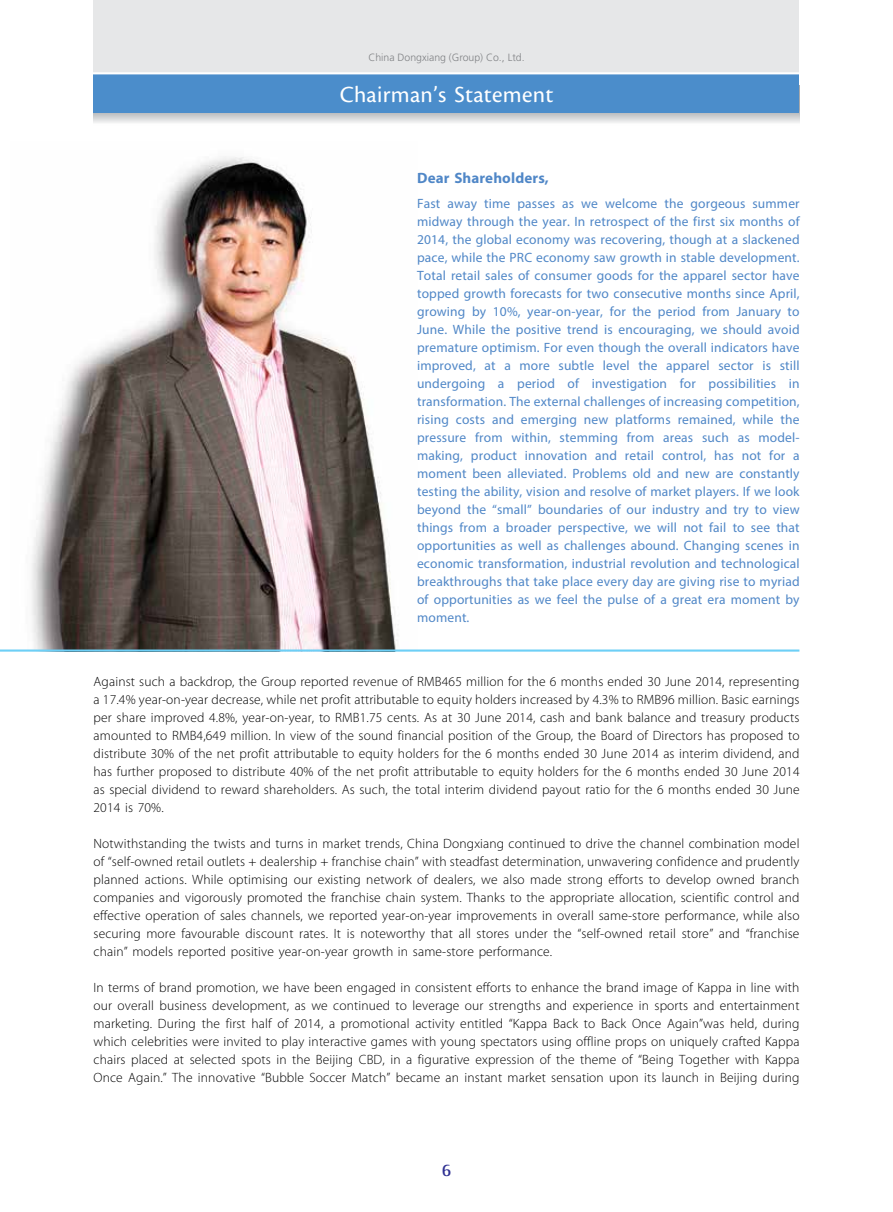
<style>
.page{position:relative;width:893px;height:1212px;background:#fff}
.page>*{position:absolute;margin:0;border:0;box-sizing:border-box;transform-origin:0 0}
.t1{font:24px "Cronos Pro";letter-spacing:.01em;color:#fff}
.t2{font:700 18px "Rotis Semi Serif Std";color:#2e3092}
.t3{font:700 15px "Myriad Pro";letter-spacing:.01em;color:#5087c7}
.t4{font:300 13.5px/18px "Myriad Pro";letter-spacing:.01em;color:#000;text-align:justify}
.t5{font:13.5px/18px "Myriad Pro";letter-spacing:.01em;color:#5087c7;text-align:justify}
.t6{font:300 10.5px "Frutiger LT Std";color:#808285}
</style>
<div class="page">
<svg style="left:94px;top:113px;width:705px;height:10px;background:#d6d7d9"></svg>
<div style="left:94px;top:0;width:705px;height:113px;background:#e6e7e8"></div>
<div style="left:94px;top:73px;width:705px;height:40px;background:#4b8dcb"></div>
<hr style="left:66px;top:72px;width:755px;height:2px;background:#fff">
<img style="left:31px;top:156px;width:367px;height:493px">
<hr style="left:0;top:649px;width:799px;height:3px;background:#6dcff6">
<p class="t6" style="left:368px;top:51px;width:158px">China Dongxiang (Group) Co., Ltd.</p>
<h1 class="t1" style="left:340px;top:80px;width:215px">Chairman’s Statement</h1>
<p class="t3" style="left:417px;top:168px;width:133px">Dear Shareholders,</p>
<p class="t5" style="left:417px;top:194px;width:384px">Fast away time passes as we welcome the gorgeous summer midway through the year. In retrospect of the first six months of 2014, the global economy was recovering, though at a slackened pace, while the PRC economy saw growth in stable development.<br>Total retail sales of consumer goods for the apparel sector have topped growth forecasts for two consecutive months since April, growing by 10%, year-on-year, for the period from January to June. While the positive trend is encouraging, we should avoid premature optimism. For even though the overall indicators have improved, at a more subtle level the apparel sector is still undergoing a period of investigation for possibilities in transformation. The external challenges of increasing competition, rising costs and emerging new platforms remained, while the pressure from within, stemming from areas such as model&shy;making, product innovation and retail control, has not for a moment been alleviated. Problems old and new are constantly testing the ability, vision and resolve of market players. If we look beyond the “small” boundaries of our industry and try to view things from a broader perspective, we will not fail to see that opportunities as well as challenges abound. Changing scenes in economic transformation, industrial revolution and technological breakthroughs that take place every day are giving rise to myriad of opportunities as we feel the pulse of a great era moment by moment.</p>
<p class="t4" style="left:94px;top:673px;width:708px">Against such a backdrop, the Group reported revenue of RMB465 million for the 6 months ended 30 June 2014, representing a 17.4% year-on-year decrease, while net profit attributable to equity holders increased by 4.3% to RMB96 million. Basic earnings per share improved 4.8%, year-on-year, to RMB1.75 cents. As at 30 June 2014, cash and bank balance and treasury products amounted to RMB4,649 million. In view of the sound financial position of the Group, the Board of Directors has proposed to distribute 30% of the net profit attributable to equity holders for the 6 months ended 30 June 2014 as interim dividend, and has further proposed to distribute 40% of the net profit attributable to equity holders for the 6 months ended 30 June 2014 as special dividend to reward shareholders. As such, the total interim dividend payout ratio for the 6 months ended 30 June 2014 is 70%.</p>
<p class="t4" style="left:94px;top:835px;width:707px">Notwithstanding the twists and turns in market trends, China Dongxiang continued to drive the channel combination model of “self-owned retail outlets + dealership + franchise chain” with steadfast determination, unwavering confidence and prudently planned actions. While optimising our existing network of dealers, we also made strong efforts to develop owned branch companies and vigorously promoted the franchise chain system. Thanks to the appropriate allocation, scientific control and effective operation of sales channels, we reported year-on-year improvements in overall same-store performance, while also securing more favourable discount rates. It is noteworthy that all stores under the “self-owned retail store” and “franchise chain” models reported positive year-on-year growth in same-store performance.</p>
<p class="t4" style="left:94px;top:979px;width:707px">In terms of brand promotion, we have been engaged in consistent efforts to enhance the brand image of Kappa in line with our overall business development, as we continued to leverage our strengths and experience in sports and entertainment marketing. During the first half of 2014, a promotional activity entitled “Kappa Back to Back Once Again”was held, during which celebrities were invited to play interactive games with young spectators using offline props on uniquely crafted Kappa chairs placed at selected spots in the Beijing CBD, in a figurative expression of the theme of “Being Together with Kappa Once Again.” The innovative “Bubble Soccer Match” became an instant market sensation upon its launch in Beijing during</p>
<h2 class="t2" style="left:441px;top:1159px;width:12px">6</h2>
</div>
